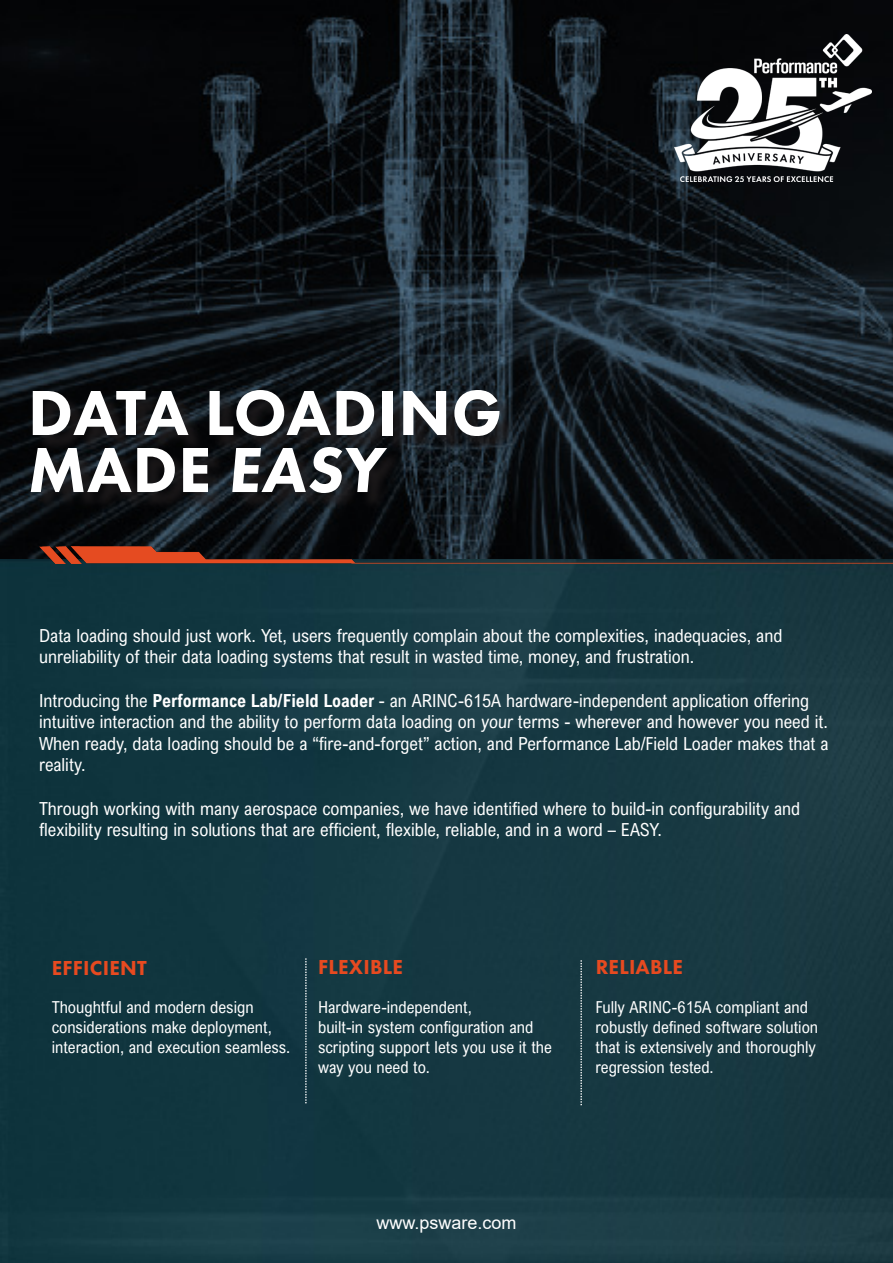
<style>
.page{position:relative;width:893px;height:1263px;background:#fff}
.page>*{position:absolute;margin:0;border:0;box-sizing:border-box;transform-origin:0 0}
.t1{font:800 66px "Futura PT";letter-spacing:.01em;color:#fff}
.t2{font:800 21px "Futura PT";letter-spacing:.01em;color:#e74a20}
.t3{font:18px/21.6px "Arial Nova Cond";color:#fff}
.t4{font:18px "Arial";color:#fff}
.t5{font:16.5px/19.8px "Arial Nova Cond";color:#fff}
.s1{font-weight:700}
</style>
<div class="page">
<img style="left:0;top:0;width:893px;height:1263px">
<svg style="left:305px;top:958px;width:2px;height:145px"></svg>
<svg style="left:580px;top:960px;width:2px;height:145px"></svg>
<img style="left:39px;top:546px;width:854px;height:17px">
<img style="left:674px;top:34px;width:198px;height:147px">
<div style="left:34px;top:392px;width:484px;height:120px;background:#231f20;opacity:.75"></div>
<p class="t1" style="left:28px;top:372px;width:476px">DATA LOADING</p>
<p class="t1" style="left:28px;top:429px;width:364px">MADE EASY</p>
<p class="t3" style="left:39px;top:624px;width:745px">Data loading should just work. Yet, users frequently complain about the complexities, inadequacies, and unreliability of their data loading systems that result in wasted time, money, and frustration.</p>
<p class="t3" style="left:39px;top:689px;width:791px">Introducing the <span class="s1">Performance Lab/Field Loader</span> - an ARINC-615A hardware-independent application offering intuitive interaction and the ability to perform data loading on your terms - wherever and however you need it.<br>When ready, data loading should be a “fire-and-forget” action, and Performance Lab/Field Loader makes that a reality.</p>
<p class="t3" style="left:39px;top:797px;width:762px">Through working with many aerospace companies, we have identified where to build-in configurability and flexibility resulting in solutions that are efficient, flexible, reliable, and in a word – EASY.</p>
<p class="t2" style="left:52px;top:955px;width:96px">EFFICIENT</p>
<p class="t5" style="left:52px;top:997px;width:240px">Thoughtful and modern design considerations make deployment, interaction, and execution seamless.</p>
<p class="t2" style="left:318px;top:954px;width:86px">FLEXIBLE</p>
<p class="t5" style="left:318px;top:997px;width:235px">Hardware-independent,<br>built-in system configuration and scripting support lets you use it the way you need to.</p>
<p class="t2" style="left:596px;top:954px;width:89px">RELIABLE</p>
<p class="t5" style="left:596px;top:997px;width:224px">Fully ARINC-615A compliant and robustly defined software solution that is extensively and thoroughly regression tested.</p>
<p class="t4" style="left:377px;top:1210px;width:142px">www.psware.com</p>
</div>
